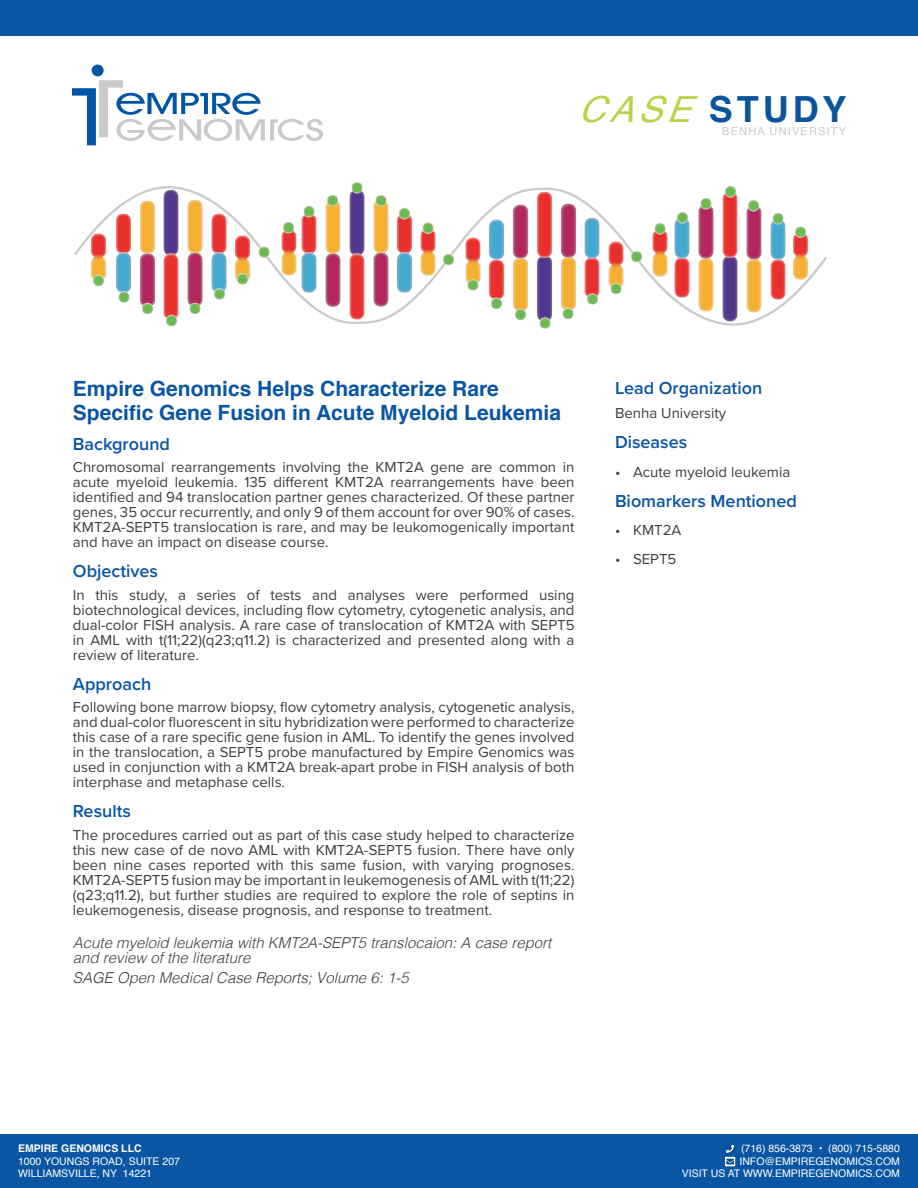
<style>
.page{position:relative;width:918px;height:1188px;background:#fff}
.page>*{position:absolute;margin:0;border:0;box-sizing:border-box;transform-origin:0 0}
.t1{font:700 36px "Helvetica";letter-spacing:.11em;color:#0b549b}
.Heading_1{font:700 21px/24px "Helvetica";color:#0a55a4}
.Subheadings{font:600 18px "Proxima Nova";color:#0a55a4}
.Subheadings_Pre-Bull{font:600 18px "Proxima Nova";color:#0a55a4}
.t2{font:15px/15px "Proxima Nova";color:#3e3e3f;text-align:justify}
.DOI_and_Date{font:italic 300 15px/15px "Helvetica";color:#3e3e3f}
.t3{font:10.95px "Helvetica";letter-spacing:.11em;color:#cbc9c9}
.t4{font:10.5px/12.6px "Helvetica";color:#fff}
.s1{font-weight:400;font-style:italic;color:#b8d346}
.s2{font-weight:700}
</style>
<div class="page">
<svg style="left:72px;top:65px;width:251px;height:80px"></svg>
<svg style="left:79px;top:186px;width:342px;height:138px"></svg>
<svg style="left:474px;top:187px;width:347px;height:139px"></svg>
<img style="left:74px;top:247px;width:59px;height:67px">
<img style="left:90px;top:263px;width:68px;height:61px">
<img style="left:113px;top:275px;width:48px;height:49px">
<img style="left:138px;top:287px;width:23px;height:37px">
<img style="left:161px;top:275px;width:24px;height:52px">
<img style="left:185px;top:260px;width:68px;height:64px">
<img style="left:209px;top:245px;width:67px;height:68px">
<img style="left:254px;top:194px;width:68px;height:67px">
<img style="left:275px;top:186px;width:68px;height:59px">
<img style="left:299px;top:186px;width:48px;height:48px">
<img style="left:323px;top:186px;width:24px;height:35px">
<img style="left:347px;top:182px;width:24px;height:52px">
<img style="left:371px;top:186px;width:50px;height:61px">
<img style="left:394px;top:194px;width:39px;height:68px">
<img style="left:482px;top:251px;width:25px;height:19px">
<img style="left:474px;top:270px;width:56px;height:56px">
<img style="left:487px;top:281px;width:47px;height:45px">
<img style="left:511px;top:289px;width:23px;height:37px">
<img style="left:534px;top:280px;width:25px;height:49px">
<img style="left:559px;top:265px;width:67px;height:61px">
<img style="left:582px;top:254px;width:68px;height:68px">
<img style="left:626px;top:195px;width:68px;height:67px">
<img style="left:649px;top:187px;width:67px;height:64px">
<img style="left:672px;top:187px;width:48px;height:50px">
<img style="left:696px;top:187px;width:24px;height:38px">
<img style="left:720px;top:186px;width:24px;height:53px">
<img style="left:744px;top:187px;width:68px;height:65px">
<img style="left:767px;top:198px;width:60px;height:68px">
<img style="left:230px;top:218px;width:68px;height:68px">
<img style="left:415px;top:225px;width:67px;height:68px">
<img style="left:603px;top:223px;width:67px;height:67px">
<div style="left:0;top:1134px;width:918px;height:53px;background:#0a55a4"></div>
<img style="left:724px;top:1157px;width:11px;height:10px">
<img style="left:725px;top:1144px;width:10px;height:13px">
<div style="left:0;top:0;width:918px;height:36px;background:#0a55a4"></div>
<p class="t1" style="left:578px;top:80px;width:270px"><span class="s1">CASE</span> STUDY</p>
<p class="t3" style="left:722px;top:123px;width:125px">BENHA UNIVERSITY</p>
<p class="Heading_1" style="left:73px;top:377px;width:490px">Empire Genomics Helps Characterize Rare<br>Specific Gene Fusion in Acute Myeloid Leukemia</p>
<p class="Subheadings" style="left:73px;top:430px;width:99px">Background</p>
<p class="t2" style="left:73px;top:459px;width:503px">Chromosomal rearrangements involving the KMT2A gene are common in acute myeloid leukemia. 135 different KMT2A rearrangements have been identified and 94 translocation partner genes characterized. Of these partner genes, 35 occur recurrently, and only 9 of them account for over 90% of cases.<br>KMT2A-SEPT5 translocation is rare, and may be leukomogenically important and have an impact on disease course.</p>
<p class="Subheadings" style="left:73px;top:558px;width:87px">Objectives</p>
<p class="t2" style="left:73px;top:587px;width:503px">In this study, a series of tests and analyses were performed using biotechnological devices, including flow cytometry, cytogenetic analysis, and dual-color FISH analysis. A rare case of translocation of KMT2A with SEPT5 in AML with t(11;22)(q23;q11.2) is characterized and presented along with a review of literature.</p>
<p class="Subheadings" style="left:73px;top:670px;width:80px">Approach</p>
<p class="t2" style="left:73px;top:699px;width:503px">Following bone marrow biopsy, flow cytometry analysis, cytogenetic analysis, and dual-color fluorescent in situ hybridization were performed to characterize this case of a rare specific gene fusion in AML. To identify the genes involved in the translocation, a SEPT5 probe manufactured by Empire Genomics was used in conjunction with a KMT2A break-apart probe in FISH analysis of both interphase and metaphase cells.</p>
<p class="Subheadings" style="left:73px;top:798px;width:60px">Results</p>
<p class="t2" style="left:73px;top:827px;width:503px">The procedures carried out as part of this case study helped to characterize this new case of de novo AML with KMT2A-SEPT5 fusion. There have only been nine cases reported with this same fusion, with varying prognoses.<br>KMT2A-SEPT5 fusion may be important in leukemogenesis of AML with t(11;22) (q23;q11.2), but further studies are required to explore the role of septins in leukemogenesis, disease prognosis, and response to treatment.</p>
<p class="DOI_and_Date" style="left:73px;top:934px;width:480px">Acute myeloid leukemia with KMT2A-SEPT5 translocaion: A case report and review of the literature</p>
<p class="DOI_and_Date" style="left:73px;top:970px;width:337px">SAGE Open Medical Case Reports; Volume 6: 1-5</p>
<p class="Subheadings" style="left:615px;top:375px;width:149px">Lead Organization</p>
<p class="t2" style="left:615px;top:405px;width:113px">Benha University</p>
<p class="Subheadings_Pre-Bull" style="left:615px;top:429px;width:74px">Diseases</p>
<p class="t2" style="left:615px;top:464px;width:177px">• Acute myeloid leukemia</p>
<p class="Subheadings_Pre-Bull" style="left:615px;top:487px;width:183px">Biomarkers Mentioned</p>
<p class="t2" style="left:615px;top:522px;width:68px">• KMT2A</p>
<p class="t2" style="left:615px;top:551px;width:63px">• SEPT5</p>
<p class="t4" style="left:18px;top:1142px;width:164px"><span class="s2">EMPIRE GENOMICS LLC<br></span>1000 YOUNGS ROAD, SUITE 207<br>WILLIAMSVILLE, NY 14221</p>
<p class="t4" style="left:682px;top:1142px;width:220px;text-align:right">(716) 856-3873 • (800) 715-5880<br>INFO@EMPIREGENOMICS.COM<br>VISIT US AT WWW.EMPIREGENOMICS.COM</p>
</div>
